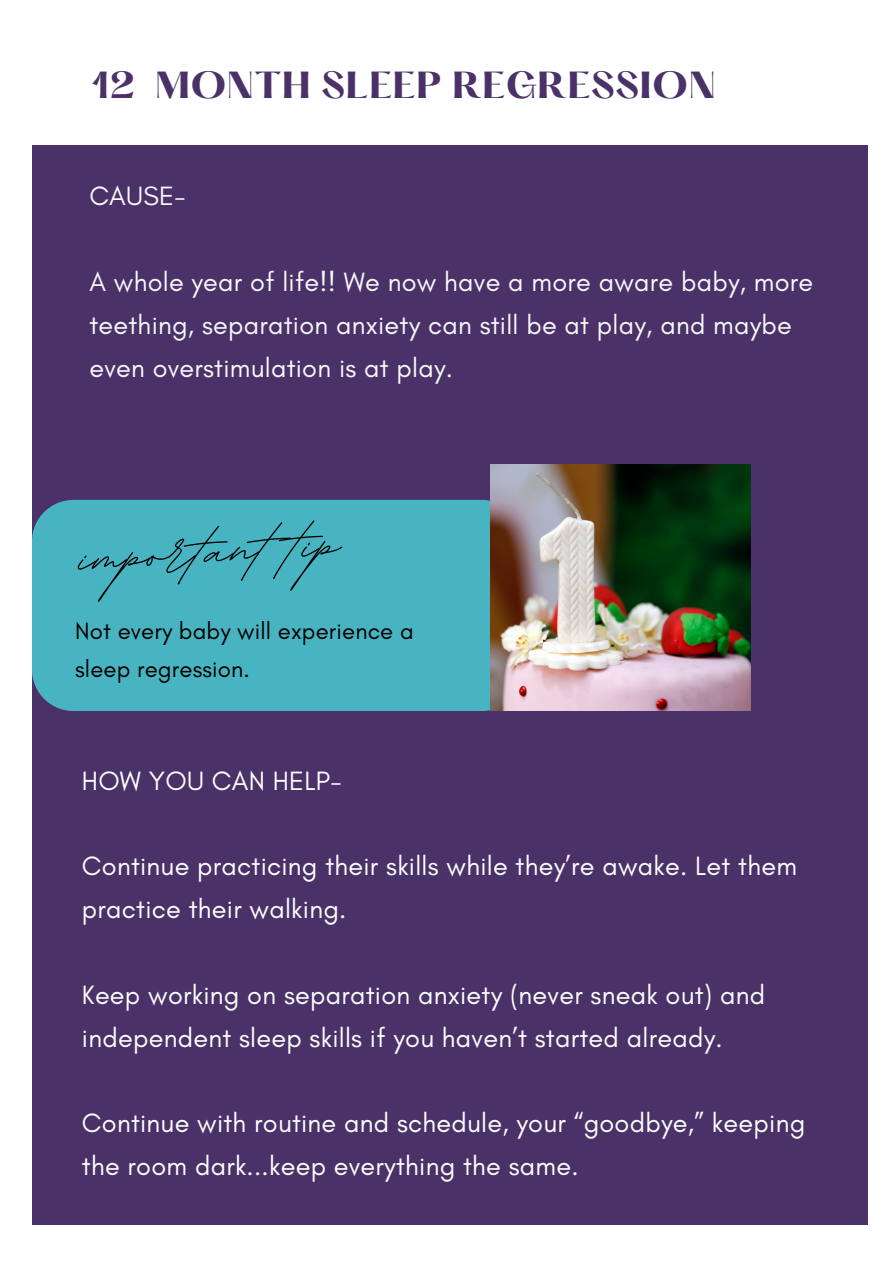
<style>
.page{position:relative;width:894px;height:1264px;background:#fff}
.page>*{position:absolute;margin:0;border:0;box-sizing:border-box;transform-origin:0 0}
.t1{font:700 82.5px "BD Script";color:#000}
.t2{font:700 33px "Hatton";letter-spacing:.01em;color:#4a3269}
.t3{font:27px/42.8px "Glacial Indifference";letter-spacing:.01em;color:#fff}
.t4{font:27px/42.8px "Glacial Indifference";letter-spacing:.01em;color:#f9f8fa}
.t5{font:24px/38.2px "Glacial Indifference";letter-spacing:.005em;color:#000}
</style>
<div class="page">
<div style="left:32px;top:145px;width:835px;height:1079px;background:#4a3269"></div>
<div style="left:32px;top:500px;width:491px;height:211px;background:#49b4c1"></div>
<img style="left:490px;top:464px;width:260px;height:246px">
<h4 class="t2" style="left:92px;top:69px;width:625px">12 MONTH SLEEP REGRESSION</h4>
<h3 class="t4" style="left:89px;top:174px;width:98px">CAUSE-</h3>
<h4 class="t4" style="left:89px;top:260px;width:725px">A whole year of life!! We now have a more aware baby, more teething, separation anxiety can still be at play, and maybe even overstimulation is at play.</h4>
<h4 class="t1" style="left:76px;top:503px;width:262px;rotate:-3deg">important tip</h4>
<h4 class="t5" style="left:75px;top:611px;width:340px">Not every baby will experience a sleep regression.</h4>
<p class="t3" style="left:82px;top:759px;width:261px">HOW YOU CAN HELP-</p>
<h1 class="t3" style="left:82px;top:844px;width:716px">Continue practicing their skills while they’re awake. Let them practice their walking.</h1>
<p class="t3" style="left:82px;top:972px;width:684px">Keep working on separation anxiety (never sneak out) and independent sleep skills if you haven’t started already.</p>
<h3 class="t3" style="left:82px;top:1101px;width:724px">Continue with routine and schedule, your “goodbye,” keeping the room dark...keep everything the same.</h3>
</div>
